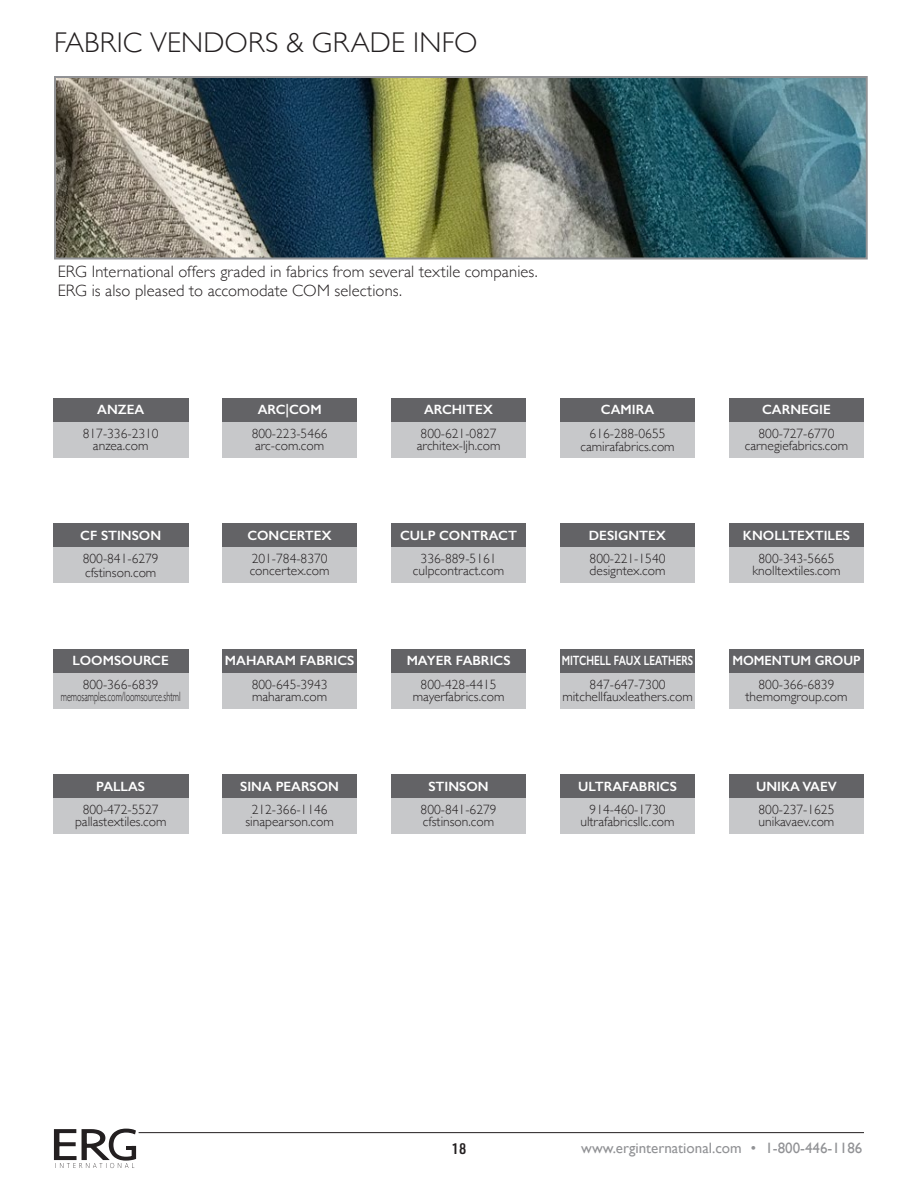
<style>
.page{position:relative;width:918px;height:1188px;background:#fff}
.page>*{position:absolute;margin:0;border:0;box-sizing:border-box;transform-origin:0 0}
.t1{font:300 28.5px "Gill Sans";letter-spacing:.005em;color:#231f20}
.Call_out_9_pt{font:300 16.5px/19.8px "Gill Sans";letter-spacing:.005em;color:#231f20}
.t2{font:15px "Gill Sans";color:#919295}
.t3{font:600 15px "URWDIN Semi Cond";color:#231f20}
.t4{font:300 13.5px/13.5px "Gill Sans";color:#231f20}
.t5{font:600 13.5px "Gill Sans";color:#fff}
.t6{font:300 13.5px "Gill Sans";color:#231f20;scale:.6 1}
.t7{font:600 13.5px "Gill Sans";color:#fff;scale:.74 1}
.t8{font:600 13.5px "Gill Sans";color:#fff;scale:.95 1}
</style>
<div class="page">
<div style="left:560px;top:774px;width:135px;height:60px;background:#c7c8ca"></div>
<div style="left:560px;top:774px;width:135px;height:24px;background:#636366"></div>
<div style="left:729px;top:774px;width:135px;height:60px;background:#c7c8ca"></div>
<div style="left:729px;top:774px;width:135px;height:24px;background:#636366"></div>
<div style="left:53px;top:774px;width:135px;height:60px;background:#c7c8ca"></div>
<div style="left:53px;top:774px;width:135px;height:24px;background:#636366"></div>
<div style="left:222px;top:774px;width:135px;height:60px;background:#c7c8ca"></div>
<div style="left:222px;top:774px;width:135px;height:24px;background:#636366"></div>
<div style="left:391px;top:774px;width:135px;height:60px;background:#c7c8ca"></div>
<div style="left:391px;top:774px;width:135px;height:24px;background:#636366"></div>
<div style="left:729px;top:649px;width:135px;height:59px;background:#c7c8ca"></div>
<div style="left:729px;top:649px;width:135px;height:24px;background:#636366"></div>
<div style="left:560px;top:649px;width:135px;height:59px;background:#c7c8ca"></div>
<div style="left:560px;top:649px;width:135px;height:24px;background:#636366"></div>
<div style="left:222px;top:523px;width:135px;height:60px;background:#c7c8ca"></div>
<div style="left:222px;top:523px;width:135px;height:24px;background:#636366"></div>
<div style="left:560px;top:523px;width:135px;height:60px;background:#c7c8ca"></div>
<div style="left:560px;top:523px;width:135px;height:24px;background:#636366"></div>
<div style="left:53px;top:649px;width:135px;height:59px;background:#c7c8ca"></div>
<div style="left:53px;top:649px;width:135px;height:24px;background:#636366"></div>
<div style="left:53px;top:523px;width:135px;height:60px;background:#c7c8ca"></div>
<div style="left:53px;top:523px;width:135px;height:24px;background:#636366"></div>
<div style="left:391px;top:523px;width:135px;height:60px;background:#c7c8ca"></div>
<div style="left:391px;top:523px;width:135px;height:24px;background:#636366"></div>
<div style="left:729px;top:523px;width:135px;height:60px;background:#c7c8ca"></div>
<div style="left:729px;top:523px;width:135px;height:24px;background:#636366"></div>
<div style="left:222px;top:649px;width:135px;height:59px;background:#c7c8ca"></div>
<div style="left:222px;top:649px;width:135px;height:24px;background:#636366"></div>
<div style="left:391px;top:649px;width:135px;height:59px;background:#c7c8ca"></div>
<div style="left:391px;top:649px;width:135px;height:24px;background:#636366"></div>
<img style="left:57px;top:79px;width:808px;height:178px">
<div style="left:54px;top:76px;width:814px;height:184px;border:2px solid #919295"></div>
<div style="left:53px;top:398px;width:135px;height:59px;background:#c7c8ca"></div>
<div style="left:53px;top:398px;width:135px;height:24px;background:#636366"></div>
<div style="left:222px;top:398px;width:135px;height:59px;background:#c7c8ca"></div>
<div style="left:222px;top:398px;width:135px;height:24px;background:#636366"></div>
<div style="left:560px;top:398px;width:135px;height:59px;background:#c7c8ca"></div>
<div style="left:560px;top:398px;width:135px;height:24px;background:#636366"></div>
<div style="left:729px;top:398px;width:135px;height:59px;background:#c7c8ca"></div>
<div style="left:729px;top:398px;width:135px;height:24px;background:#636366"></div>
<div style="left:391px;top:398px;width:135px;height:59px;background:#c7c8ca"></div>
<div style="left:391px;top:398px;width:135px;height:24px;background:#636366"></div>
<hr style="left:139px;top:1132px;width:725px;height:1px;background:#231f20">
<svg style="left:53px;top:1128px;width:84px;height:40px"></svg>
<p class="t1" style="left:54px;top:20px;width:425px">FABRIC VENDORS &amp; GRADE INFO</p>
<p class="Call_out_9_pt" style="left:58px;top:260px;width:482px">ERG International offers graded in fabrics from several textile companies.<br>ERG is also pleased to accomodate COM selections.</p>
<p class="t5" style="left:97px;top:401px;width:49px">ANZEA</p>
<p class="t4" style="left:83px;top:426px;width:77px">817-336-2310</p>
<p class="t4" style="left:93px;top:438px;width:57px">anzea.com</p>
<p class="t5" style="left:80px;top:527px;width:82px">CF STINSON</p>
<p class="t4" style="left:83px;top:551px;width:77px">800-841-6279 cfstinson.com</p>
<p class="t5" style="left:73px;top:652px;width:98px">LOOMSOURCE</p>
<p class="t4" style="left:83px;top:677px;width:77px">800-366-6839</p>
<p class="t6" style="left:61px;top:686px;width:201px">memosamples.com/loomsource.shtml</p>
<p class="t5" style="left:96px;top:778px;width:50px">PALLAS</p>
<p class="t4" style="left:83px;top:802px;width:77px">800-472-5527</p>
<p class="t4" style="left:75px;top:815px;width:93px">pallastextiles.com</p>
<p class="t5" style="left:258px;top:401px;width:65px">ARC|COM</p>
<p class="t4" style="left:252px;top:426px;width:77px">800-223-5466</p>
<p class="t4" style="left:255px;top:438px;width:71px">arc-com.com</p>
<p class="t5" style="left:247px;top:527px;width:86px">CONCERTEX</p>
<p class="t4" style="left:252px;top:551px;width:77px">201-784-8370</p>
<p class="t4" style="left:250px;top:564px;width:81px">concertex.com</p>
<p class="t5" style="left:225px;top:652px;width:131px">MAHARAM FABRICS</p>
<p class="t4" style="left:252px;top:677px;width:77px">800-645-3943</p>
<p class="t4" style="left:252px;top:689px;width:77px">maharam.com</p>
<p class="t5" style="left:240px;top:778px;width:100px">SINA PEARSON</p>
<p class="t4" style="left:252px;top:802px;width:77px">212-366-1146</p>
<p class="t4" style="left:246px;top:815px;width:90px">sinapearson.com</p>
<p class="t5" style="left:424px;top:401px;width:71px">ARCHITEX</p>
<p class="t4" style="left:421px;top:426px;width:77px">800-621-0827</p>
<p class="t4" style="left:417px;top:438px;width:85px">architex-ljh.com</p>
<p class="t5" style="left:400px;top:527px;width:118px">CULP CONTRACT</p>
<p class="t4" style="left:421px;top:551px;width:77px">336-889-5161</p>
<p class="t4" style="left:413px;top:564px;width:93px">culpcontract.com</p>
<p class="t5" style="left:407px;top:652px;width:105px">MAYER FABRICS</p>
<p class="t4" style="left:421px;top:677px;width:77px">800-428-4415</p>
<p class="t4" style="left:413px;top:689px;width:93px">mayerfabrics.com</p>
<p class="t5" style="left:429px;top:778px;width:62px">STINSON</p>
<p class="t4" style="left:421px;top:802px;width:77px">800-841-6279</p>
<p class="t4" style="left:423px;top:815px;width:73px">cfstinson.com</p>
<p class="t5" style="left:601px;top:401px;width:55px">CAMIRA</p>
<p class="t4" style="left:580px;top:426px;width:96px;text-align:center">616-288-0655 camirafabrics.com</p>
<p class="t5" style="left:589px;top:527px;width:79px">DESIGNTEX</p>
<p class="t4" style="left:590px;top:551px;width:77px">800-221-1540</p>
<p class="t4" style="left:590px;top:564px;width:77px">designtex.com</p>
<p class="t7" style="left:562px;top:652px;width:179px">MITCHELL FAUX LEATHERS</p>
<p class="t4" style="left:590px;top:677px;width:77px">847-647-7300</p>
<p class="t4" style="left:562px;top:689px;width:132px">mitchellfauxleathers.com</p>
<p class="t5" style="left:578px;top:778px;width:100px">ULTRAFABRICS</p>
<p class="t4" style="left:590px;top:802px;width:77px">914-460-1730</p>
<p class="t4" style="left:580px;top:815px;width:96px">ultrafabricsllc.com</p>
<p class="t5" style="left:762px;top:401px;width:70px">CARNEGIE</p>
<p class="t4" style="left:759px;top:426px;width:77px">800-727-6770</p>
<p class="t4" style="left:745px;top:438px;width:105px">carnegiefabrics.com</p>
<p class="t5" style="left:743px;top:527px;width:109px">KNOLLTEXTILES</p>
<p class="t4" style="left:759px;top:551px;width:77px">800-343-5665</p>
<p class="t4" style="left:753px;top:564px;width:89px">knolltextiles.com</p>
<p class="t8" style="left:732px;top:652px;width:137px">MOMENTUM GROUP</p>
<p class="t4" style="left:759px;top:677px;width:77px">800-366-6839</p>
<p class="t4" style="left:746px;top:689px;width:103px">themomgroup.com</p>
<p class="t5" style="left:756px;top:778px;width:82px">UNIKA VAEV</p>
<p class="t4" style="left:759px;top:802px;width:77px">800-237-1625</p>
<p class="t4" style="left:759px;top:815px;width:77px">unikavaev.com</p>
<p class="t3" style="left:452px;top:1138px;width:16px">18</p>
<p class="t2" style="left:581px;top:1140px;width:283px">www.erginternational.com • 1-800-446-1186</p>
</div>
